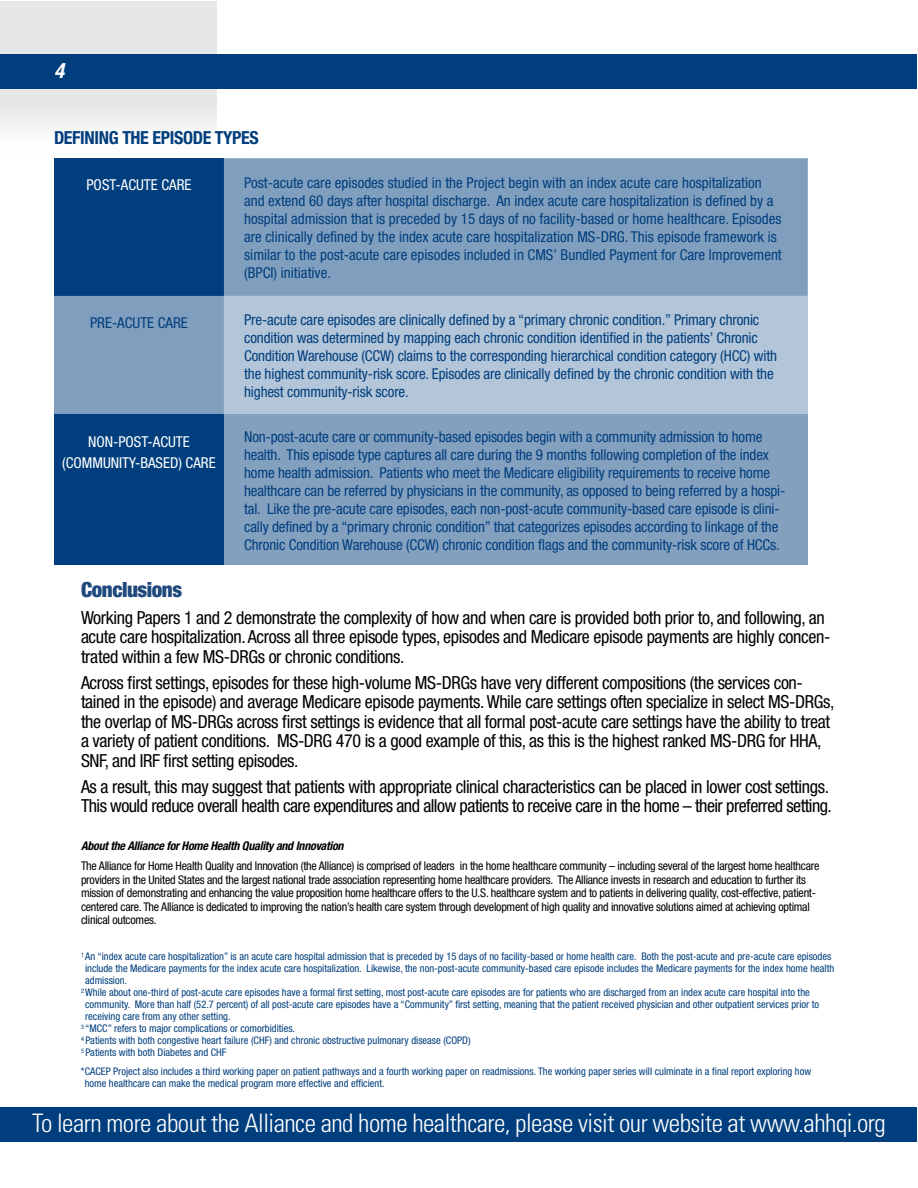
<style>
.page{position:relative;width:918px;height:1188px;background:#fff}
.page>*{position:absolute;margin:0;border:0;box-sizing:border-box;transform-origin:0 0}
.t1{font:300 condensed 25.5px "Univers";letter-spacing:-.02em;color:#fff}
.t2{font:900 condensed 21px "Helvetica Neue";letter-spacing:-.02em;color:#1f497d}
.t3{font:italic 700 condensed 21px "Helvetica Neue";color:#fff}
.t4{font:condensed 18px/19.5px "Helvetica Neue";letter-spacing:-.02em;color:#000}
.t5{font:700 condensed 18px "Helvetica Neue";letter-spacing:-.02em;color:#013e7d}
.t6{font:condensed 15px/18px "Helvetica Neue";letter-spacing:-.01em;color:#013e7d}
.t7{font:condensed 15px/21px "Helvetica Neue";color:#fff;text-align:center}
.t8{font:condensed 12px/13.5px "Helvetica Neue";letter-spacing:-.02em;color:#000}
.t9{font:italic 700 condensed 12px "Helvetica Neue";letter-spacing:-.02em;color:#000}
.t10{font:condensed 10.5px/12px "Helvetica Neue";color:#013e7d}
</style>
<div class="page">
<svg style="left:1px;top:1px;width:216px;height:127px;background:#e7e8e9"></svg>
<div style="left:1px;top:54px;width:916px;height:35px;background:#013e7d"></div>
<div style="left:1px;top:1107px;width:916px;height:35px;background:#013e7d"></div>
<svg style="left:54px;top:158px;width:754px;height:257px;background:#678cb1"></svg>
<div style="left:224px;top:296px;width:584px;height:119px;background:#b3c5d8"></div>
<div style="left:54px;top:415px;width:170px;height:150px;background:#013e7d"></div>
<div style="left:224px;top:415px;width:584px;height:150px;background:#83a0bf"></div>
<h2 class="t3" style="left:54px;top:58px;width:12px">4</h2>
<p class="t5" style="left:54px;top:126px;width:206px">DEFINING THE EPISODE TYPES</p>
<p class="t7" style="left:86px;top:174px;width:107px">POST-ACUTE CARE</p>
<p class="t6" style="left:244px;top:174px;width:539px">Post-acute care episodes studied in the Project begin with an index acute care hospitalization and extend 60 days after hospital discharge. An index acute care hospitalization is defined by a hospital admission that is preceded by 15 days of no facility-based or home healthcare. Episodes are clinically defined by the index acute care hospitalization MS-DRG. This episode framework is similar to the post-acute care episodes included in CMS’ Bundled Payment for Care Improvement (BPCI) initiative.</p>
<p class="t6" style="left:90px;top:314px;width:99px">PRE-ACUTE CARE</p>
<p class="t6" style="left:244px;top:311px;width:534px">Pre-acute care episodes are clinically defined by a “primary chronic condition.” Primary chronic condition was determined by mapping each chronic condition identified in the patients’ Chronic Condition Warehouse (CCW) claims to the corresponding hierarchical condition category (HCC) with the highest community-risk score. Episodes are clinically defined by the chronic condition with the highest community-risk score.</p>
<p class="t7" style="left:62px;top:431px;width:155px">NON-POST-ACUTE (COMMUNITY-BASED) CARE</p>
<p class="t6" style="left:244px;top:427px;width:543px">Non-post-acute care or community-based episodes begin with a community admission to home health. This episode type captures all care during the 9 months following completion of the index home health admission. Patients who meet the Medicare eligibility requirements to receive home healthcare can be referred by physicians in the community, as opposed to being referred by a hospi&shy;tal. Like the pre-acute care episodes, each non-post-acute community-based care episode is clini&shy;cally defined by a “primary chronic condition” that categorizes episodes according to linkage of the Chronic Condition Warehouse (CCW) chronic condition flags and the community-risk score of HCCs.</p>
<h2 class="t2" style="left:81px;top:577px;width:103px">Conclusions</h2>
<p class="t4" style="left:81px;top:607px;width:751px">Working Papers 1 and 2 demonstrate the complexity of how and when care is provided both prior to, and following, an acute care hospitalization. Across all three episode types, episodes and Medicare episode payments are highly concen&shy;trated within a few MS-DRGs or chronic conditions.</p>
<p class="t4" style="left:81px;top:673px;width:755px">Across first settings, episodes for these high-volume MS-DRGs have very different compositions (the services con&shy;tained in the episode) and average Medicare episode payments. While care settings often specialize in select MS-DRGs, the overlap of MS-DRGs across first settings is evidence that all formal post-acute care settings have the ability to treat a variety of patient conditions. MS-DRG 470 is a good example of this, as this is the highest ranked MS-DRG for HHA, SNF, and IRF first setting episodes.</p>
<p class="t4" style="left:81px;top:777px;width:752px">As a result, this may suggest that patients with appropriate clinical characteristics can be placed in lower cost settings.<br>This would reduce overall health care expenditures and allow patients to receive care in the home – their preferred setting.</p>
<p class="t9" style="left:81px;top:838px;width:264px">About the Alliance for Home Health Quality and Innovation</p>
<p class="t8" style="left:81px;top:859px;width:740px">The Alliance for Home Health Quality and Innovation (the Alliance) is comprised of leaders in the home healthcare community – including several of the largest home healthcare providers in the United States and the largest national trade association representing home healthcare providers. The Alliance invests in research and education to further its mission of demonstrating and enhancing the value proposition home healthcare offers to the U.S. healthcare system and to patients in delivering quality, cost-effective, patient&shy;centered care. The Alliance is dedicated to improving the nation’s health care system through development of high quality and innovative solutions aimed at achieving optimal clinical outcomes.</p>
<p class="t10" style="left:81px;top:950px;width:752px"><sup>1</sup> An “index acute care hospitalization” is an acute care hospital admission that is preceded by 15 days of no facility-based or home health care. Both the post-acute and pre-acute care episodes</p>
<p class="t10" style="left:85px;top:962px;width:751px">include the Medicare payments for the index acute care hospitalization. Likewise, the non-post-acute community-based care episode includes the Medicare payments for the index home health</p>
<p class="t10" style="left:85px;top:974px;width:43px">admission.</p>
<p class="t10" style="left:81px;top:986px;width:730px"><sup>2</sup> While about one-third of post-acute care episodes have a formal first setting, most post-acute care episodes are for patients who are discharged from an index acute care hospital into the</p>
<p class="t10" style="left:85px;top:998px;width:736px">community. More than half (52.7 percent) of all post-acute care episodes have a “Community” first setting, meaning that the patient received physician and other outpatient services prior to</p>
<p class="t10" style="left:85px;top:1010px;width:147px">receiving care from any other setting.</p>
<p class="t10" style="left:81px;top:1022px;width:216px"><sup>3</sup> “MCC” refers to major complications or comorbidities.</p>
<p class="t10" style="left:81px;top:1034px;width:391px"><sup>4</sup> Patients with both congestive heart failure (CHF) and chronic obstructive pulmonary disease (COPD)</p>
<p class="t10" style="left:81px;top:1046px;width:147px"><sup>5</sup> Patients with both Diabetes and CHF</p>
<p class="t10" style="left:85px;top:1065px;width:728px;text-indent:-4px">*CACEP Project also includes a third working paper on patient pathways and a fourth working paper on readmissions. The working paper series will culminate in a final report exploring how home healthcare can make the medical program more effective and efficient.</p>
<h1 class="t1" style="left:32px;top:1108px;width:855px">To learn more about the Alliance and home healthcare, please visit our website at www.ahhqi.org</h1>
</div>
